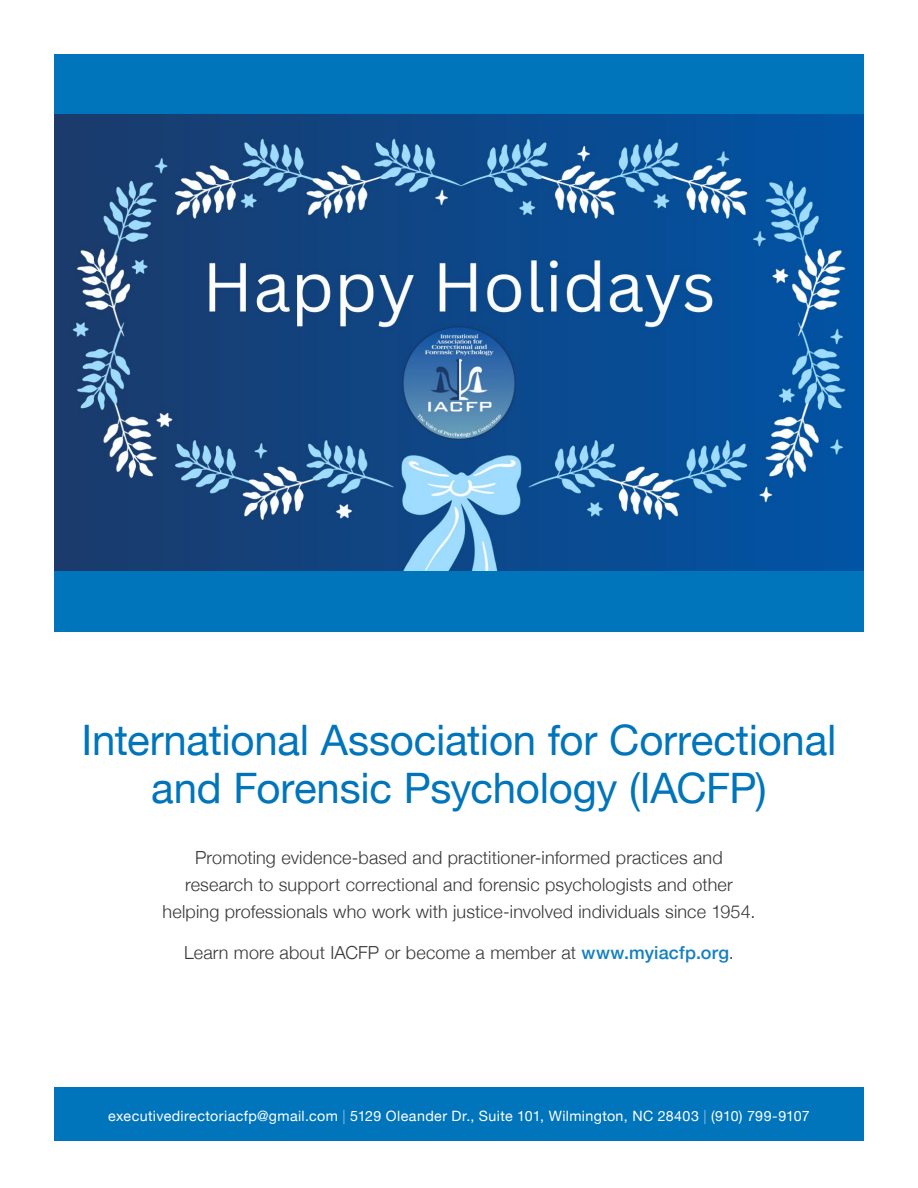
<style>
.page{position:relative;width:918px;height:1188px;background:#fff}
.page>*{position:absolute;margin:0;border:0;box-sizing:border-box;transform-origin:0 0}
.t1{font:42px/48px "Helvetica Neue";letter-spacing:-.005em;color:#0075bb;text-align:center}
.Body_Copy{font:300 18px/27px "Helvetica Neue";letter-spacing:.01em;color:#383839;text-align:center}
.t2{font:14.25px "Helvetica Neue";letter-spacing:.03em;color:#fff}
.s1{font-weight:500;color:#1480c1}
.s2{color:#80bade}
</style>
<div class="page">
<div style="left:54px;top:1087px;width:810px;height:54px;background:#0075bb"></div>
<div style="left:54px;top:54px;width:810px;height:577px;background:#0075bb"></div>
<img style="left:54px;top:115px;width:810px;height:455px">
<h1 class="t1" style="left:82px;top:719px;width:756px">International Association for Correctional and Forensic Psychology (IACFP)</h1>
<p class="Body_Copy" style="left:163px;top:843px;width:591px">Promoting evidence-based and practitioner-informed practices and research to support correctional and forensic psychologists and other helping professionals who work with justice-involved individuals since 1954.</p>
<p class="Body_Copy" style="left:184px;top:938px;width:548px">Learn more about IACFP or become a member at <span class="s1">www.myiacfp.org</span>.</p>
<p class="t2" style="left:108px;top:1105px;width:703px">executivedirectoriacfp@gmail.com <span class="s2">|</span> 5129 Oleander Dr., Suite 101, Wilmington, NC 28403 <span class="s2">|</span> (910) 799-9107</p>
</div>
